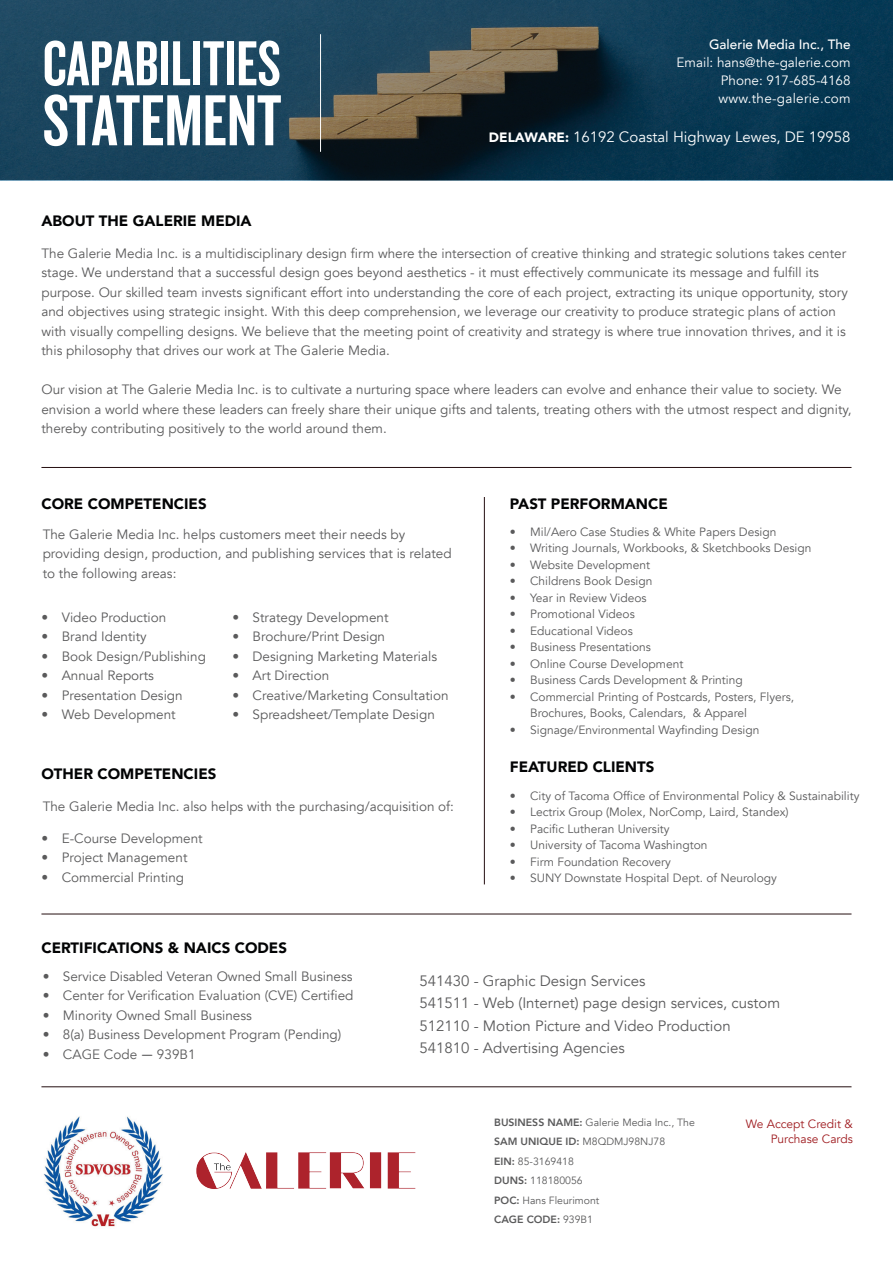
<style>
.page{position:relative;width:893px;height:1263px;background:#fff}
.page>*{position:absolute;margin:0;border:0;box-sizing:border-box;transform-origin:0 0}
.t1{font:75px "Knockout HTF48 Featherweight";color:#fff}
.t2{font:66px "Knockout HTF48 Featherweight";color:#fff}
.t3{font:15px "Avenir";color:#5a5a5b}
.t4{font:900 15px "Avenir";color:#020304}
.t5{font:15px "Avenir";color:#fff}
.t6{font:13.5px/19.5px "Avenir";color:#5a5a5b}
.t7{font:13.5px "Avenir";color:#fff}
.t8{font:500 13.5px "Avenir";color:#fff}
.t9{font:13.5px "Avenir";letter-spacing:.02em;color:#fff}
.t10{font:12px/16.5px "Avenir";color:#5a5a5b}
.t11{font:12px/15px "Avenir";color:#9f1c20;text-align:right}
.t12{font:10.5px "Avenir";color:#5a5a5b}
.t13{font:800 10.5px "Avenir";color:#5a5a5b}
.s1{font-weight:900;font-size:13.5px}
.s2{font-family:"Calibri"}
.s3{font-weight:800}
.s4{font-weight:400}
</style>
<div class="page">
<img style="left:0;top:0;width:893px;height:180px">
<img style="left:196px;top:1152px;width:220px;height:37px">
<hr style="left:41px;top:467px;width:810px;height:1px;background:#240e10">
<hr style="left:41px;top:914px;width:810px;height:1px;background:#240e10">
<hr style="left:41px;top:1086px;width:810px;height:1px;background:#240e10">
<img style="left:43px;top:1116px;width:120px;height:111px">
<hr style="left:484px;top:497px;width:1px;height:387px;background:#240e10">
<hr style="left:320px;top:34px;width:1px;height:118px;background:#fff">
<p class="t2" style="left:43px;top:30px;width:240px">CAPABILITIES</p>
<p class="t1" style="left:43px;top:83px;width:240px">STATEMENT</p>
<p class="t4" style="left:41px;top:208px;width:212px">ABOUT THE GALERIE MEDIA</p>
<p class="t8" style="left:709px;top:33px;width:143px">Galerie Media Inc., The</p>
<p class="t7" style="left:677px;top:55px;width:176px">Email: hans@the-galerie.com</p>
<p class="t7" style="left:721px;top:73px;width:131px">Phone: 917-685-4168</p>
<p class="t9" style="left:718px;top:91px;width:134px">www.the-galerie.com</p>
<p class="t5" style="left:489px;top:128px;width:363px"><span class="s1">DELAWARE:</span> 16192 Coastal Highway Lewes, DE 19958</p>
<p class="t6" style="left:41px;top:244px;width:808px">The Galerie Media Inc. is a multidisciplinary design firm where the intersection of creative thinking and strategic solutions takes center stage. We understand that a successful design goes beyond aesthetics - it must effectively communicate its message and fulfill its purpose. Our skilled team invests significant effort into understanding the core of each project, extracting its unique opportunity, story and objectives using strategic insight. With this deep comprehension, we leverage our creativity to produce strategic plans of action with visually compelling designs. We believe that the meeting point of creativity and strategy is where true innovation thrives, and it is this philosophy that drives our work at The Galerie Media.</p>
<p class="t6" style="left:41px;top:380px;width:812px">Our vision at The Galerie Media Inc. is to cultivate a nurturing space where leaders can evolve and enhance their value to society. We envision a world where these leaders can freely share their unique gifts and talents, treating others with the utmost respect and dignity, thereby contributing positively to the world around them.</p>
<p class="t4" style="left:41px;top:491px;width:167px">CORE COMPETENCIES</p>
<p class="t6" style="left:43px;top:524px;width:410px">The Galerie Media Inc. helps customers meet their needs by providing design, production, and publishing services that is related to the following areas:</p>
<p class="t6" style="left:41px;top:607px;width:126px">• Video Production</p>
<p class="t6" style="left:41px;top:627px;width:107px">• Brand Identity</p>
<p class="t6" style="left:41px;top:646px;width:166px">• Book Design/Publishing</p>
<p class="t6" style="left:41px;top:666px;width:114px">• Annual Reports</p>
<p class="t6" style="left:41px;top:685px;width:143px">• Presentation Design</p>
<p class="t6" style="left:41px;top:705px;width:136px">• Web Development</p>
<p class="t6" style="left:232px;top:607px;width:158px">• Strategy Development</p>
<p class="t6" style="left:232px;top:627px;width:154px">• Brochure/Print Design</p>
<p class="t6" style="left:232px;top:646px;width:206px">• Designing Marketing Materials</p>
<p class="t6" style="left:232px;top:666px;width:98px">• Art Direction</p>
<p class="t6" style="left:232px;top:685px;width:218px">• Creative/Marketing Consultation</p>
<p class="t6" style="left:232px;top:705px;width:204px">• Spreadsheet/Template Design</p>
<p class="t4" style="left:41px;top:761px;width:176px">OTHER COMPETENCIES</p>
<p class="t6" style="left:43px;top:797px;width:413px">The Galerie Media Inc. also helps with the purchasing/acquisition of:</p>
<p class="t6" style="left:41px;top:828px;width:163px">• E-Course Development</p>
<p class="t6" style="left:41px;top:848px;width:148px">• Project Management</p>
<p class="t6" style="left:41px;top:867px;width:144px">• Commercial Printing</p>
<p class="t4" style="left:41px;top:934px;width:247px">CERTIFICATIONS &amp; NAICS CODES</p>
<p class="t4" style="left:510px;top:491px;width:160px">PAST PERFORMANCE</p>
<p class="t10" style="left:510px;top:523px;width:268px">• Mil/Aero Case Studies &amp; White Papers Design</p>
<p class="t10" style="left:510px;top:540px;width:303px">• Writing Journals, Workbooks, &amp; Sketchbooks Design</p>
<p class="t10" style="left:510px;top:556px;width:142px">• Website Development</p>
<p class="t10" style="left:510px;top:573px;width:144px">• Childrens Book Design</p>
<p class="t10" style="left:510px;top:589px;width:138px">• Year in Review Videos</p>
<p class="t10" style="left:510px;top:606px;width:126px">• Promotional Videos</p>
<p class="t10" style="left:510px;top:622px;width:124px">• Educational Videos</p>
<p class="t10" style="left:510px;top:639px;width:143px">• Business Presentations</p>
<p class="t10" style="left:510px;top:655px;width:175px">• Online Course Development</p>
<p class="t10" style="left:510px;top:672px;width:234px">• Business Cards Development &amp; Printing</p>
<p class="t10" style="left:530px;top:688px;width:266px;text-indent:-20px">• Commercial Printing of Postcards, Posters, Flyers,<br>Brochures, Books, Calendars, &amp; Apparel</p>
<p class="t10" style="left:510px;top:721px;width:251px">• Signage/Environmental Wayfinding Design</p>
<p class="t4" style="left:510px;top:754px;width:146px">FEATURED CLIENTS</p>
<p class="t10" style="left:510px;top:788px;width:351px">• City of Tacoma Office of Environmental Policy &amp; Sustainability</p>
<p class="t10" style="left:510px;top:804px;width:280px">• Lectrix Group (Molex, NorComp, Laird, Standex)</p>
<p class="t10" style="left:510px;top:821px;width:161px">• Pacific Lutheran University</p>
<p class="t10" style="left:510px;top:837px;width:199px">• University of Tacoma Washington</p>
<p class="t10" style="left:510px;top:854px;width:163px">• Firm Foundation Recovery</p>
<p class="t10" style="left:510px;top:870px;width:269px">• SUNY Downstate Hospital Dept. of Neurology</p>
<p class="t6" style="left:43px;top:966px;width:311px">• Service Disabled Veteran Owned Small Business</p>
<p class="t6" style="left:43px;top:986px;width:312px">• Center for Verification Evaluation (CVE) Certified</p>
<p class="t6" style="left:43px;top:1005px;width:211px">• Minority Owned Small Business</p>
<p class="t6" style="left:43px;top:1025px;width:300px">• 8(a) Business Development Program (Pending)</p>
<p class="t6" style="left:43px;top:1044px;width:154px">• CAGE Code <span class="s2">—</span> 939B1</p>
<p class="t3" style="left:419px;top:972px;width:227px">541430 - Graphic Design Services</p>
<p class="t3" style="left:419px;top:994px;width:362px">541511 - Web (Internet) page design services, custom</p>
<p class="t3" style="left:419px;top:1017px;width:313px">512110 - Motion Picture and Video Production</p>
<p class="t3" style="left:419px;top:1039px;width:207px">541810 - Advertising Agencies</p>
<p class="t12" style="left:494px;top:1116px;width:202px"><span class="s3">BUSINESS NAME:</span> Galerie Media Inc., The</p>
<p class="t12" style="left:494px;top:1155px;width:81px"><span class="s3">EIN:</span> 85-3169418</p>
<p class="t13" style="left:494px;top:1133px;width:172px">SAM UNIQUE ID: <span class="s4">M8QDMJ98NJ78</span></p>
<p class="t12" style="left:494px;top:1174px;width:90px"><span class="s3">DUNS:</span> 118180056</p>
<p class="t12" style="left:494px;top:1194px;width:107px"><span class="s3">POC:</span> Hans Fleurimont</p>
<p class="t13" style="left:494px;top:1211px;width:100px">CAGE CODE: <span class="s4">939B1</span></p>
<p class="t11" style="left:746px;top:1117px;width:109px">We Accept Credit &amp;<br>Purchase Cards</p>
</div>
